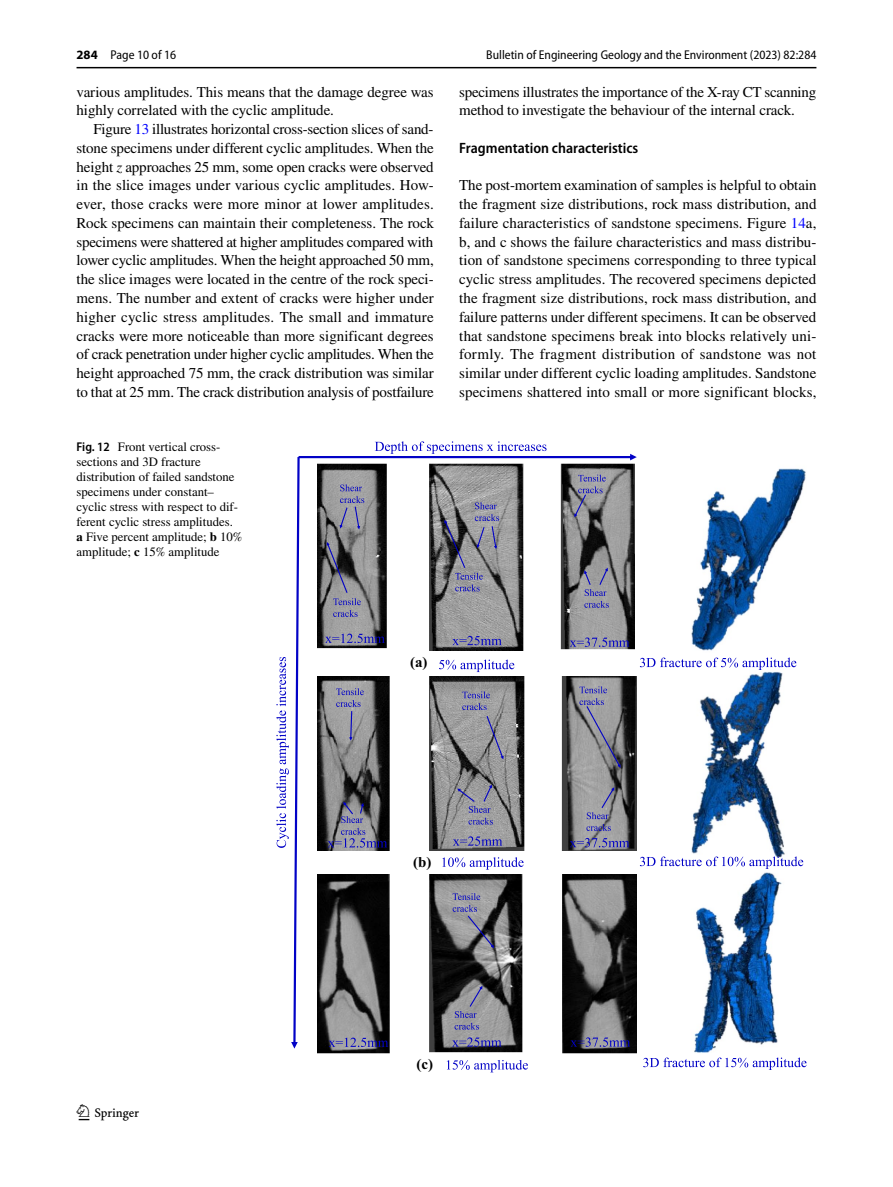
<style>
.page{position:relative;width:893px;height:1187px;background:#fff}
.page>*{position:absolute;margin:0;border:0;box-sizing:border-box;transform-origin:0 0}
.t1{font:22.5px "Springnew Regular 2";color:#000}
.t2{font:15px/18.8px "STIX";letter-spacing:-.005em;color:#000}
.t3{font:600 semi-condensed 15px "Myriad Pro";color:#000}
.t4{font:15px "Times New Roman PS Bold MT5";color:#000}
.t5{font:12.75px/15px "STIX";color:#000}
.t6{font:semi-condensed 12.75px "Myriad Pro";color:#000}
.s1{font-weight:700;font-stretch:normal}
.s2{color:#00f}
.s3{font-style:italic}
.s4{font-family:"Myriad Pro";font-weight:600;font-stretch:semi-condensed}
.s5{font-weight:700}
</style>
<div class="page">
<hr style="left:77px;top:67px;width:739px;height:1px;background:#000">
<img style="left:317px;top:1048px;width:320px;height:5px">
<svg style="left:447px;top:1060px;width:81px;height:12px"></svg>
<img style="left:694px;top:1048px;width:21px;height:5px">
<svg style="left:276px;top:441px;width:527px;height:607px"></svg>
<svg style="left:643px;top:1057px;width:163px;height:12px"></svg>
<p class="t6" style="left:77px;top:48px;width:101px"><span class="s1">284</span> Page 10 of 16</p>
<p class="t2" style="left:77px;top:83px;width:359px">various amplitudes. This means that the damage degree was highly correlated with the cyclic amplitude.</p>
<p class="t2" style="left:77px;top:121px;width:359px;text-align:justify;text-indent:17px">Figure <span class="s2">13</span> illustrates horizontal cross-section slices of sand&shy;stone specimens under different cyclic amplitudes. When the height <span class="s3">z</span> approaches 25 mm, some open cracks were observed in the slice images under various cyclic amplitudes. How&shy;ever, those cracks were more minor at lower amplitudes.<br>Rock specimens can maintain their completeness. The rock specimens were shattered at higher amplitudes compared with lower cyclic amplitudes. When the height approached 50 mm, the slice images were located in the centre of the rock speci&shy;mens. The number and extent of cracks were higher under higher cyclic stress amplitudes. The small and immature cracks were more noticeable than more significant degrees of crack penetration under higher cyclic amplitudes. When the height approached 75 mm, the crack distribution was similar to that at 25 mm. The crack distribution analysis of postfailure</p>
<p class="t5" style="left:77px;top:440px;width:167px"><span class="s4">Fig. 12</span> Front vertical cross&shy;sections and 3D fracture distribution of failed sandstone specimens under constant– cyclic stress with respect to dif&shy;ferent cyclic stress amplitudes. <span class="s5">a</span> Five percent amplitude; <span class="s5">b</span> 10% amplitude; <span class="s5">c</span> 15% amplitude</p>
<p class="t6" style="left:486px;top:48px;width:332px">Bulletin of Engineering Geology and the Environment (2023) 82:284</p>
<p class="t2" style="left:459px;top:83px;width:359px">specimens illustrates the importance of the X-ray CT scanning method to investigate the behaviour of the internal crack.</p>
<p class="t3" style="left:459px;top:140px;width:181px">Fragmentation characteristics</p>
<p class="t2" style="left:459px;top:177px;width:359px;text-align:justify">The post-mortem examination of samples is helpful to obtain the fragment size distributions, rock mass distribution, and failure characteristics of sandstone specimens. Figure <span class="s2">14</span>a, b, and c shows the failure characteristics and mass distribu&shy;tion of sandstone specimens corresponding to three typical cyclic stress amplitudes. The recovered specimens depicted the fragment size distributions, rock mass distribution, and failure patterns under different specimens. It can be observed that sandstone specimens break into blocks relatively uni&shy;formly. The fragment distribution of sandstone was not similar under different cyclic loading amplitudes. Sandstone specimens shattered into small or more significant blocks,</p>
<p class="t4" style="left:410px;top:651px;width:19px">(a)</p>
<p class="t4" style="left:413px;top:850px;width:20px">(b)</p>
<h1 class="t1" style="left:79px;top:1104px;width:62px">1 3</h1>
<p class="t4" style="left:416px;top:1053px;width:18px">(c)</p>
</div>
